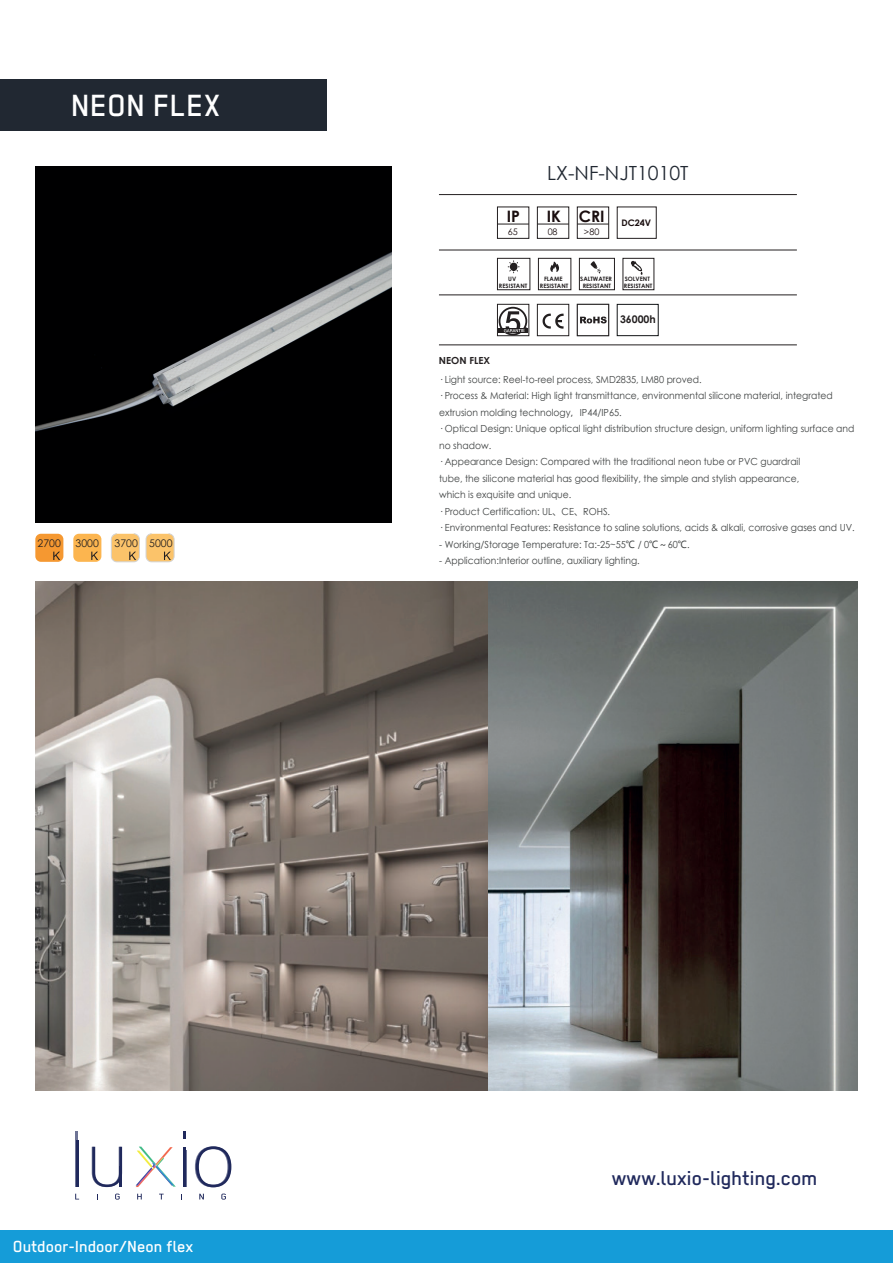
<style>
.page{position:relative;width:893px;height:1263px;background:#fff}
.page>*{position:absolute;margin:0;border:0;box-sizing:border-box;transform-origin:0 0}
.t1{font:500 34.5px "Regular";color:#fff}
.t2{font:500 22.5px "Regular";color:#20295c}
.t3{font:19.5px "Century Gothic";color:#212832}
.t4{font:500 18px "Regular";color:#fff}
.t5{font:700 15.75px "Century Gothic";color:#190d0e}
.t6{font:10.5px "Century Gothic";color:#231f20}
.t7{font:700 10.5px "Century Gothic";color:#231f20}
.t8{font:9.75px/16.5px "Century Gothic";color:#3e4141;scale:.94 1}
.t9{font:700 9.75px "Century Gothic";color:#231f20}
.t10{font:9px "Century Gothic";color:#190d0e}
.t11{font:700 9px "Century Gothic";color:#190d0e}
.t12{font:700 6px/7.2px "Century Gothic";color:#231f20;text-align:center}
.s1{font-family:"Koz Go Pr 6 N"}
.s2{font-family:"Microsoft Ya Hei"}
</style>
<div class="page">
<div style="left:537px;top:304px;width:32px;height:32px;border:1px solid #231f20"></div>
<svg style="left:543px;top:314px;width:21px;height:15px"></svg>
<div style="left:577px;top:304px;width:32px;height:32px;border:1px solid #231f20"></div>
<svg style="left:580px;top:317px;width:27px;height:6px"></svg>
<div style="left:617px;top:304px;width:41px;height:32px;border:1px solid #111416"></div>
<div style="left:0;top:79px;width:327px;height:51px;background:#212832"></div>
<svg style="left:136px;top:1147px;width:40px;height:40px"></svg>
<hr style="left:183px;top:1147px;width:2px;height:40px;background:#20295c">
<hr style="left:76px;top:1140px;width:3px;height:47px;background:#20295c">
<hr style="left:75px;top:1131px;width:3px;height:56px;background:#20295c">
<svg style="left:92px;top:1147px;width:30px;height:40px"></svg>
<hr style="left:120px;top:1167px;width:2px;height:20px;background:#20295c">
<hr style="left:184px;top:1150px;width:2px;height:37px;background:#20295c">
<svg style="left:183px;top:1131px;width:2px;height:8px"></svg>
<svg style="left:195px;top:1146px;width:36px;height:41px"></svg>
<svg style="left:75px;top:1194px;width:4px;height:5px"></svg>
<svg style="left:115px;top:1193px;width:5px;height:6px"></svg>
<svg style="left:137px;top:1194px;width:5px;height:5px"></svg>
<svg style="left:159px;top:1194px;width:5px;height:5px"></svg>
<svg style="left:199px;top:1194px;width:5px;height:5px"></svg>
<svg style="left:221px;top:1193px;width:5px;height:6px"></svg>
<hr style="left:439px;top:294px;width:358px;height:1px;background:#231f20">
<hr style="left:439px;top:250px;width:358px;height:1px;background:#231f20">
<hr style="left:439px;top:194px;width:358px;height:1px;background:#231f20">
<div style="left:497px;top:207px;width:32px;height:32px;border:1px solid #231f20"></div>
<hr style="left:497px;top:224px;width:32px;height:1px;background:#231f20">
<div style="left:537px;top:207px;width:32px;height:32px;border:1px solid #231f20"></div>
<hr style="left:537px;top:224px;width:32px;height:1px;background:#231f20">
<div style="left:577px;top:207px;width:32px;height:32px;border:1px solid #231f20"></div>
<hr style="left:577px;top:224px;width:32px;height:1px;background:#231f20">
<div style="left:1px;top:1230px;width:892px;height:33px;background:#159cd8"></div>
<div style="left:617px;top:207px;width:39px;height:32px;border:1px solid #231f20"></div>
<hr style="left:439px;top:344px;width:358px;height:1px;background:#231f20">
<div style="left:497px;top:258px;width:33px;height:32px;border:1px solid #231f20"></div>
<svg style="left:508px;top:260px;width:12px;height:13px"></svg>
<div style="left:538px;top:258px;width:33px;height:32px;border:1px solid #231f20"></div>
<svg style="left:550px;top:261px;width:9px;height:11px"></svg>
<div style="left:579px;top:258px;width:36px;height:32px;border:1px solid #231f20"></div>
<svg style="left:590px;top:261px;width:11px;height:12px"></svg>
<div style="left:623px;top:258px;width:31px;height:32px;border:1px solid #231f20"></div>
<svg style="left:631px;top:261px;width:12px;height:14px"></svg>
<div style="left:73px;top:534px;width:28px;height:28px;background:#fcb54f;border-radius:6px"></div>
<svg style="left:91px;top:552px;width:7px;height:8px"></svg>
<div style="left:111px;top:534px;width:28px;height:28px;background:#fbc36a;border-radius:6px"></div>
<div style="left:111px;top:534px;width:28px;height:28px;border:1px solid #d4d3d2;border-radius:6px"></div>
<svg style="left:129px;top:552px;width:7px;height:8px"></svg>
<div style="left:35px;top:534px;width:28px;height:28px;background:#f59831;border-radius:6px"></div>
<svg style="left:53px;top:552px;width:7px;height:8px"></svg>
<div style="left:146px;top:534px;width:28px;height:28px;background:#fbc36a;border-radius:6px"></div>
<div style="left:146px;top:534px;width:28px;height:28px;border:1px solid #d4d3d2;border-radius:6px"></div>
<svg style="left:164px;top:552px;width:7px;height:8px"></svg>
<img style="left:35px;top:167px;width:356px;height:355px">
<img style="left:487px;top:581px;width:371px;height:509px">
<img style="left:35px;top:581px;width:452px;height:509px">
<div style="left:497px;top:304px;width:32px;height:32px;border:1px solid #231f20"></div>
<svg style="left:498px;top:307px;width:30px;height:28px"></svg>
<h1 class="t1" style="left:72px;top:86px;width:151px">NEON FLEX</h1>
<p class="t6" style="left:38px;top:535px;width:25px">2700</p>
<p class="t6" style="left:76px;top:535px;width:25px">3000</p>
<p class="t6" style="left:115px;top:535px;width:59px">3700 5000</p>
<h3 class="t5" style="left:507px;top:204px;width:15px">IP</h3>
<p class="t10" style="left:508px;top:225px;width:11px">65</p>
<h3 class="t3" style="left:547px;top:159px;width:143px">LX-NF-NJT1010T</h3>
<h3 class="t5" style="left:547px;top:204px;width:16px">IK</h3>
<p class="t10" style="left:548px;top:225px;width:11px">08</p>
<h3 class="t5" style="left:579px;top:204px;width:27px">CRI</h3>
<p class="t10" style="left:584px;top:225px;width:17px">&gt;80</p>
<p class="t11" style="left:621px;top:216px;width:31px">DC24V</p>
<p class="t12" style="left:499px;top:275px;width:30px">UV<br>RESISTANT</p>
<p class="t12" style="left:540px;top:275px;width:30px">FLAME<br>RESISTANT</p>
<p class="t12" style="left:580px;top:275px;width:33px">SALTWATER<br>RESISTANT</p>
<p class="t12" style="left:624px;top:275px;width:30px;text-align:left">SOLVENT<br>RESISTANT</p>
<p class="t9" style="left:439px;top:353px;width:53px">NEON FLEX</p>
<p class="t7" style="left:620px;top:312px;width:37px">36000h</p>
<p class="t8" style="left:439px;top:371px;width:444px">· Light source: Reel-to-reel process, SMD2835, LM80 proved.<br>· Process &amp; Material: High light transmittance, environmental silicone material, integrated extrusion molding technology<span class="s1">，</span>IP44/IP65.<br>· Optical Design: Unique optical light distribution structure design, uniform lighting surface and no shadow.<br>· Appearance Design: Compared with the traditional neon tube or PVC guardrail<br>tube, the silicone material has good flexibility, the simple and stylish appearance,<br>which is exquisite and unique.<br>· Product Certification: UL<span class="s1">、</span>CE<span class="s1">、</span>ROHS.<br>· Environmental Features: Resistance to saline solutions, acids &amp; alkali, corrosive gases and UV.</p>
<p class="t8" style="left:439px;top:536px;width:268px">- Working/Storage Temperature: Ta:-25~55<span class="s2">℃</span> / 0<span class="s2">℃～</span>60<span class="s2">℃</span>.</p>
<p class="t8" style="left:439px;top:552px;width:215px">- Application:Interior outline, auxiliary lighting.</p>
<h3 class="t4" style="left:13px;top:1236px;width:182px">Outdoor-Indoor/Neon flex</h3>
<h2 class="t2" style="left:612px;top:1165px;width:207px">www.luxio-lighting.com</h2>
</div>
